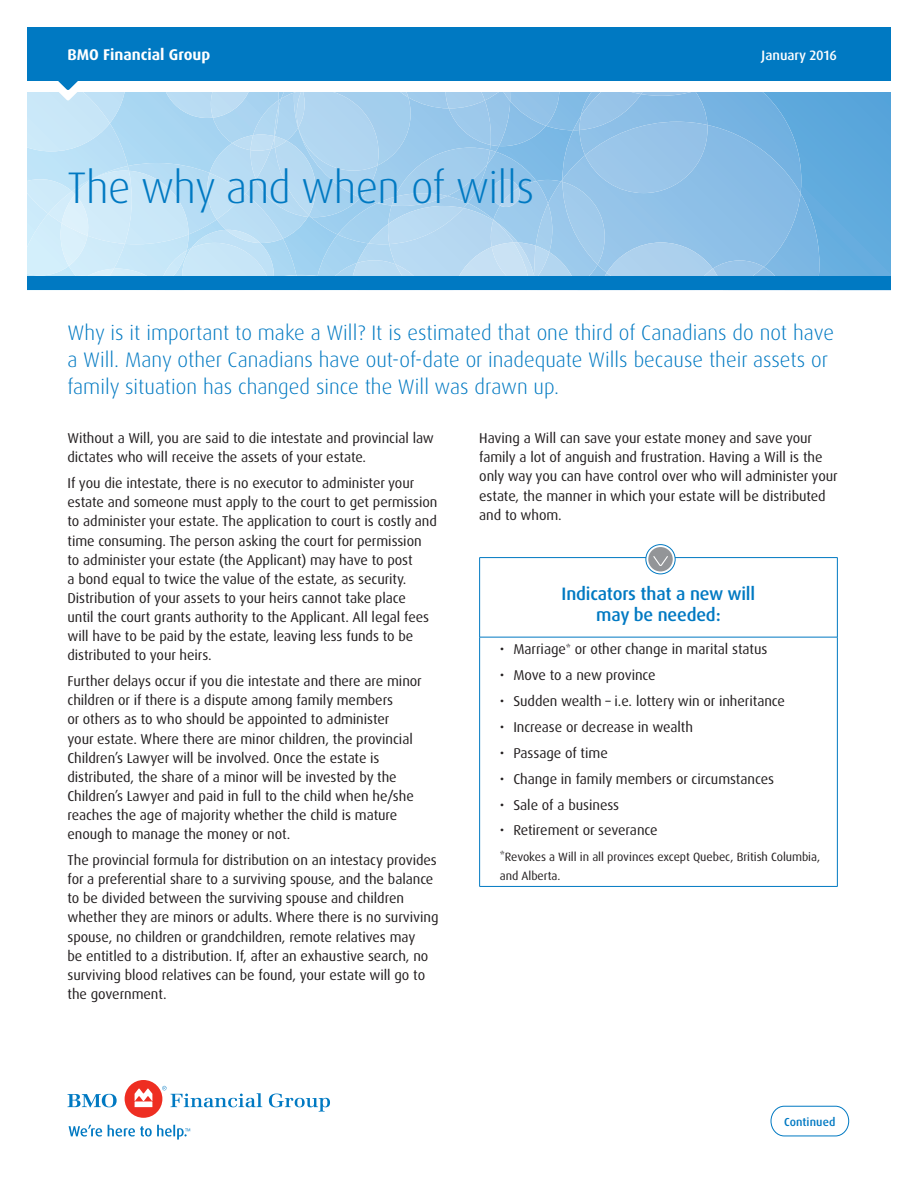
<style>
.page{position:relative;width:918px;height:1188px;background:#fff}
.page>*{position:absolute;margin:0;border:0;box-sizing:border-box;transform-origin:0 0}
.t1{font:300 44.25px "Dax Pro";letter-spacing:-.015em;color:#0079c2}
.t2{font:300 21px/27px "Dax Pro";color:#0079c2}
.t3{font:500 18px/21.6px "Dax Pro";letter-spacing:-.01em;color:#0079c2;text-align:center}
.t4{font:700 15.6px "Dax Pro";color:#fff}
.t5{font:14.25px/19px "Dax Pro";letter-spacing:-.005em;color:#231f20}
.t6{font:500 13.65px "Dax Pro";color:#fff}
.t7{font:12px/19.2px "Dax Pro";letter-spacing:-.005em;color:#231f20}
.t8{font:500 11.55px "Dax Pro";letter-spacing:.01em;color:#0079c2}
.s1{font-size:12px}
</style>
<div class="page">
<svg style="left:819px;top:92px;width:72px;height:185px;background:#5ea9dc"></svg>
<div style="left:27px;top:277px;width:864px;height:13px;background:#0079c2"></div>
<div style="left:27px;top:27px;width:864px;height:54px;background:#0079c2"></div>
<svg style="left:27px;top:81px;width:792px;height:210px;background:#9fcdec"></svg>
<hr style="left:479px;top:557px;width:359px;height:1px;background:#0079c2">
<hr style="left:479px;top:558px;width:1px;height:79px;background:#0079c2">
<hr style="left:837px;top:558px;width:1px;height:79px;background:#0079c2">
<hr style="left:479px;top:637px;width:359px;height:1px;background:#0079c2">
<hr style="left:479px;top:637px;width:1px;height:249px;background:#0079c2">
<hr style="left:837px;top:637px;width:1px;height:249px;background:#0079c2">
<hr style="left:479px;top:886px;width:359px;height:1px;background:#0079c2">
<svg style="left:646px;top:545px;width:29px;height:29px"></svg>
<div style="left:646px;top:544px;width:29px;height:30px;border:1px solid #0079c2;border-radius:50%"></div>
<div style="left:648px;top:547px;width:25px;height:24px;background:#939598;border-radius:50%"></div>
<svg style="left:653px;top:556px;width:15px;height:10px"></svg>
<svg style="left:67px;top:1094px;width:50px;height:13px"></svg>
<div style="left:125px;top:1080px;width:37px;height:38px;background:#ee2e22;border-radius:50%"></div>
<svg style="left:135px;top:1089px;width:17px;height:18px"></svg>
<svg style="left:162px;top:1086px;width:100px;height:21px"></svg>
<svg style="left:269px;top:1094px;width:61px;height:18px"></svg>
<svg style="left:69px;top:1125px;width:33px;height:12px"></svg>
<svg style="left:108px;top:1125px;width:82px;height:15px"></svg>
<svg style="left:771px;top:1106px;width:78px;height:30px"></svg>
<p class="t4" style="left:68px;top:45px;width:144px">BMO Financial Group</p>
<h1 class="t1" style="left:68px;top:159px;width:468px">The why and when of wills</h1>
<p class="t6" style="left:762px;top:46px;width:77px">January 2016</p>
<h2 class="t2" style="left:68px;top:320px;width:768px">Why is it important to make a Will? It is estimated that one third of Canadians do not have a Will. Many other Canadians have out-of-date or inadequate Wills because their assets or family situation has changed since the Will was drawn up.</h2>
<p class="t5" style="left:68px;top:429px;width:368px">Without a Will, you are said to die intestate and provincial law dictates who will receive the assets of your estate.</p>
<p class="t5" style="left:68px;top:474px;width:372px">If you die intestate, there is no executor to administer your estate and someone must apply to the court to get permission to administer your estate. The application to court is costly and time consuming. The person asking the court for permission<br>to administer your estate (the Applicant) may have to post<br>a bond equal to twice the value of the estate, as security.<br>Distribution of your assets to your heirs cannot take place<br>until the court grants authority to the Applicant. All legal fees will have to be paid by the estate, leaving less funds to be distributed to your heirs.</p>
<p class="t5" style="left:68px;top:672px;width:356px">Further delays occur if you die intestate and there are minor children or if there is a dispute among family members<br>or others as to who should be appointed to administer<br>your estate. Where there are minor children, the provincial Children’s Lawyer will be involved. Once the estate is distributed, the share of a minor will be invested by the Children’s Lawyer and paid in full to the child when he/she reaches the age of majority whether the child is mature enough to manage the money or not.</p>
<p class="t5" style="left:68px;top:851px;width:373px">The provincial formula for distribution on an intestacy provides for a preferential share to a surviving spouse, and the balance to be divided between the surviving spouse and children whether they are minors or adults. Where there is no surviving spouse, no children or grandchildren, remote relatives may<br>be entitled to a distribution. If, after an exhaustive search, no surviving blood relatives can be found, your estate will go to the government.</p>
<p class="t5" style="left:479px;top:429px;width:360px">Having a Will can save your estate money and save your family a lot of anguish and frustration. Having a Will is the only way you can have control over who will administer your estate, the manner in which your estate will be distributed and to whom.</p>
<p class="t3" style="left:562px;top:583px;width:195px">Indicators that a new will may be needed:</p>
<p class="t5" style="left:500px;top:640px;width:269px">• Marriage<span class="s1">*</span> or other change in marital status</p>
<p class="t5" style="left:500px;top:666px;width:157px">• Move to a new province</p>
<p class="t5" style="left:500px;top:692px;width:287px">• Sudden wealth – i.e. lottery win or inheritance</p>
<p class="t5" style="left:500px;top:718px;width:195px">• Increase or decrease in wealth</p>
<p class="t5" style="left:500px;top:743px;width:109px">• Passage of time</p>
<p class="t5" style="left:500px;top:769px;width:276px">• Change in family members or circumstances</p>
<p class="t5" style="left:500px;top:795px;width:121px">• Sale of a business</p>
<p class="t5" style="left:500px;top:821px;width:159px">• Retirement or severance</p>
<p class="t7" style="left:500px;top:848px;width:322px">*Revokes a Will in all provinces except Quebec, British Columbia, and Alberta.</p>
<p class="t8" style="left:784px;top:1114px;width:53px">Continued</p>
</div>
